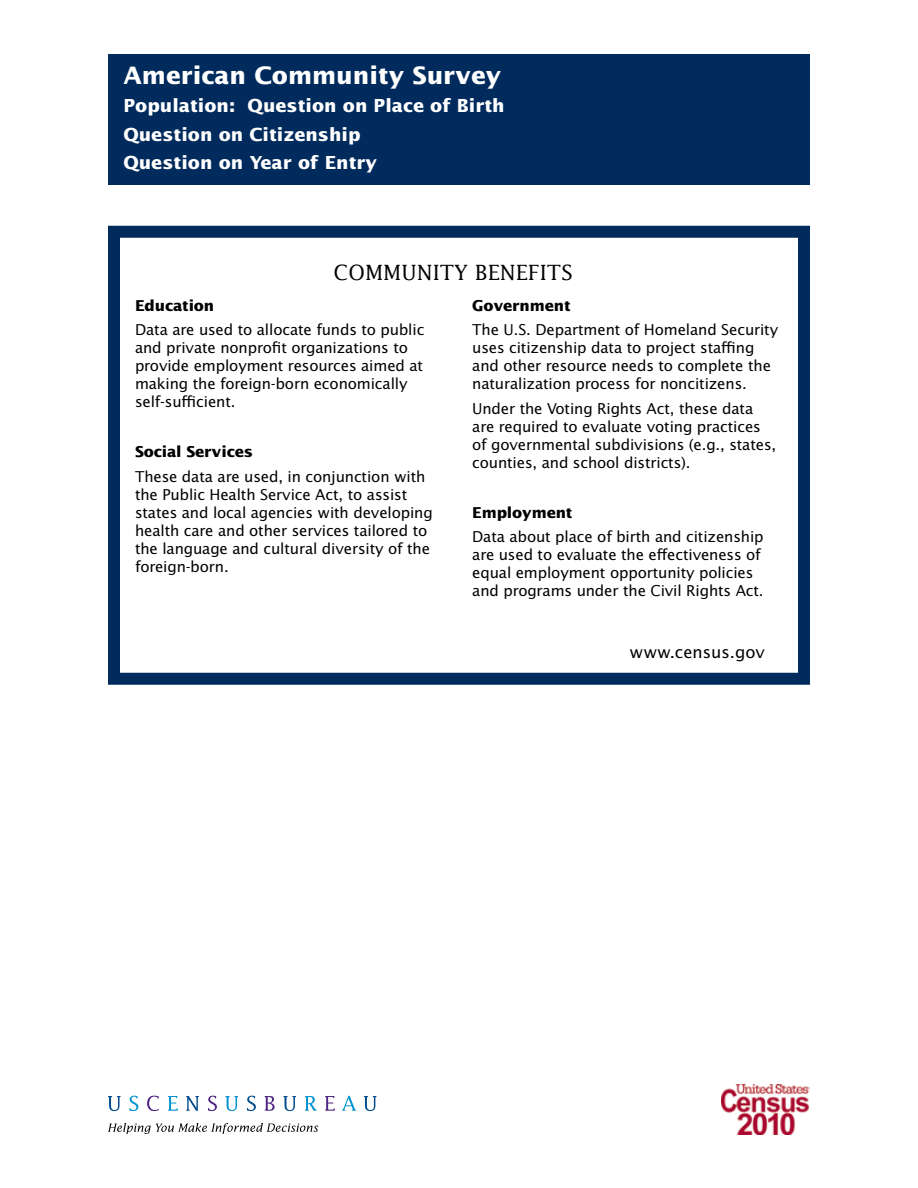
<style>
.page{position:relative;width:918px;height:1188px;background:#fff}
.page>*{position:absolute;margin:0;border:0;box-sizing:border-box;transform-origin:0 0}
.t1{font:700 24px "Lucida Sans";color:#fff}
.t2{font:21px "Lucida";color:#000}
.t3{font:700 18px/28.5px "Lucida Sans";color:#fff}
.t4{font:16.5px "Lucida Sans";color:#000}
.t5{font:15px/18px "Lucida Sans";letter-spacing:-.01em;color:#000}
.t6{font:700 15px "Lucida Sans";letter-spacing:-.01em;color:#000}
</style>
<div class="page">
<div style="left:108px;top:226px;width:702px;height:459px;border:12px solid #002b5c"></div>
<svg style="left:108px;top:1096px;width:13px;height:15px"></svg>
<svg style="left:129px;top:1096px;width:9px;height:15px"></svg>
<svg style="left:147px;top:1096px;width:12px;height:15px"></svg>
<svg style="left:168px;top:1096px;width:10px;height:15px"></svg>
<svg style="left:186px;top:1096px;width:13px;height:15px"></svg>
<svg style="left:208px;top:1096px;width:9px;height:15px"></svg>
<svg style="left:226px;top:1096px;width:12px;height:15px"></svg>
<svg style="left:247px;top:1096px;width:9px;height:15px"></svg>
<svg style="left:265px;top:1096px;width:10px;height:15px"></svg>
<svg style="left:283px;top:1096px;width:13px;height:15px"></svg>
<svg style="left:305px;top:1096px;width:12px;height:15px"></svg>
<svg style="left:325px;top:1096px;width:10px;height:15px"></svg>
<svg style="left:342px;top:1096px;width:14px;height:15px"></svg>
<svg style="left:364px;top:1096px;width:12px;height:15px"></svg>
<svg style="left:108px;top:1123px;width:210px;height:11px"></svg>
<img style="left:722px;top:1085px;width:88px;height:49px">
<div style="left:108px;top:54px;width:702px;height:130px;background:#002b5c"></div>
<h1 class="t1" style="left:123px;top:62px;width:380px">American Community Survey</h1>
<p class="t3" style="left:123px;top:92px;width:383px">Population: Question on Place of Birth<br>Question on Citizenship<br>Question on Year of Entry</p>
<h2 class="t2" style="left:334px;top:259px;width:241px">COMMUNITY BENEFITS</h2>
<p class="t6" style="left:135px;top:297px;width:81px">Education</p>
<p class="t5" style="left:135px;top:321px;width:291px">Data are used to allocate funds to public and private nonprofit organizations to provide employment resources aimed at making the foreign-born economically self-sufficient.</p>
<p class="t6" style="left:135px;top:443px;width:120px">Social Services</p>
<p class="t5" style="left:135px;top:467px;width:299px">These data are used, in conjunction with the Public Health Service Act, to assist states and local agencies with developing health care and other services tailored to the language and cultural diversity of the foreign-born.</p>
<p class="t6" style="left:472px;top:297px;width:100px">Government</p>
<p class="t5" style="left:472px;top:321px;width:308px">The U.S. Department of Homeland Security uses citizenship data to project staffing and other resource needs to complete the naturalization process for noncitizens.</p>
<p class="t5" style="left:472px;top:400px;width:306px">Under the Voting Rights Act, these data are required to evaluate voting practices of governmental subdivisions (e.g., states, counties, and school districts).</p>
<p class="t6" style="left:472px;top:504px;width:102px">Employment</p>
<p class="t5" style="left:472px;top:528px;width:293px">Data about place of birth and citizenship are used to evaluate the effectiveness of equal employment opportunity policies and programs under the Civil Rights Act.</p>
<p class="t4" style="left:630px;top:643px;width:137px">www.census.gov</p>
</div>
